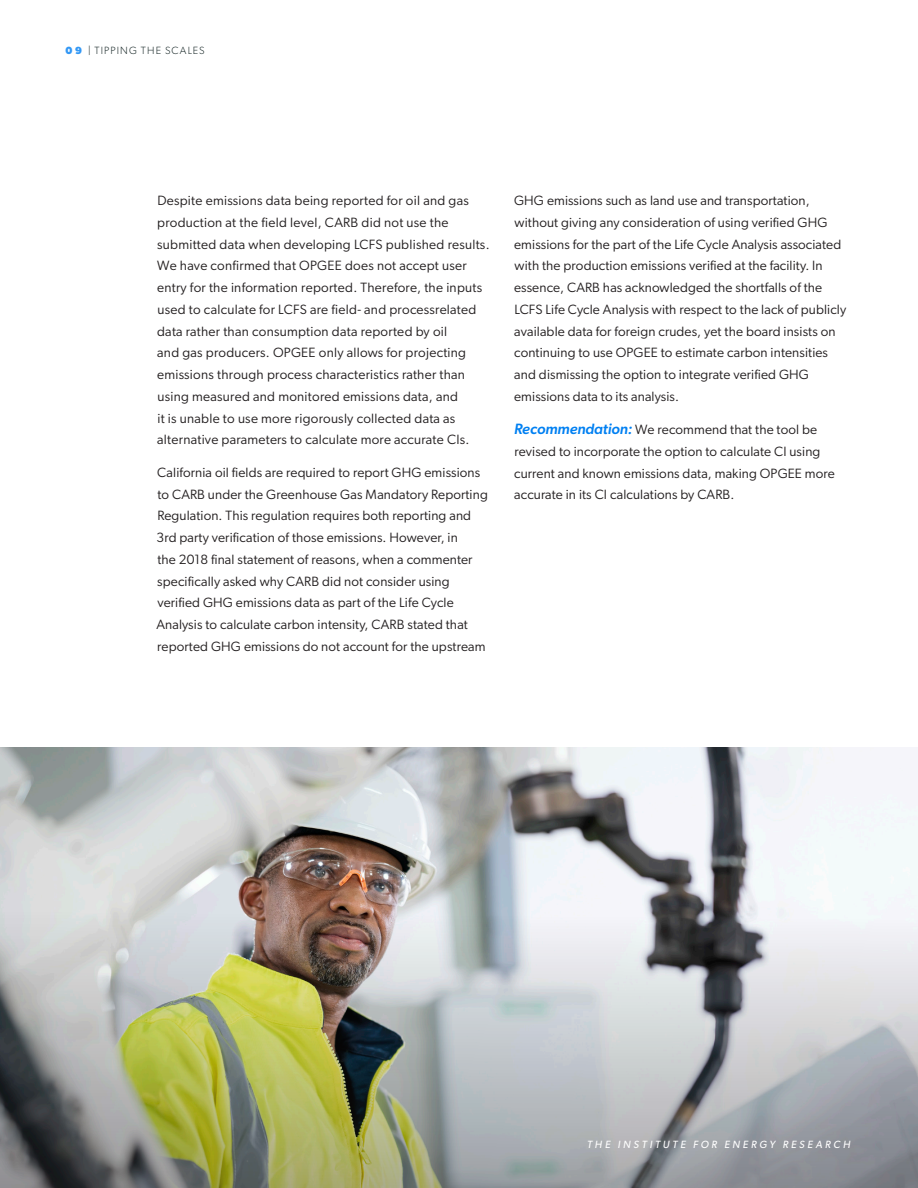
<style>
.page{position:relative;width:918px;height:1188px;background:#fff}
.page>*{position:absolute;margin:0;border:0;box-sizing:border-box;transform-origin:0 0}
.Body{font:13.5px/21.8px "Gibson";letter-spacing:.01em;color:#231f20}
.Folio{font:italic 10.5px "Gibson";letter-spacing:.265em;color:#fff}
.t1{font:300 10.5px "Gibson";letter-spacing:.105em;color:#172727}
.s1{font-weight:700;color:#3398f5}
.s2{font-weight:500;font-style:italic;font-size:15px;color:#0080f2}
</style>
<div class="page">
<img style="left:0;top:747px;width:918px;height:441px">
<p class="t1" style="left:65px;top:44px;width:141px"><span class="s1">0 9</span> | TIPPING THE SCALES</p>
<p class="Body" style="left:157px;top:189px;width:334px">Despite emissions data being reported for oil and gas production at the field level, CARB did not use the submitted data when developing LCFS published results.<br>We have confirmed that OPGEE does not accept user entry for the information reported. Therefore, the inputs used to calculate for LCFS are field- and processrelated data rather than consumption data reported by oil<br>and gas producers. OPGEE only allows for projecting emissions through process characteristics rather than using measured and monitored emissions data, and<br>it is unable to use more rigorously collected data as alternative parameters to calculate more accurate CIs.</p>
<p class="Body" style="left:156px;top:461px;width:333px">California oil fields are required to report GHG emissions to CARB under the Greenhouse Gas Mandatory Reporting Regulation. This regulation requires both reporting and 3rd party verification of those emissions. However, in<br>the 2018 final statement of reasons, when a commenter specifically asked why CARB did not consider using verified GHG emissions data as part of the Life Cycle Analysis to calculate carbon intensity, CARB stated that reported GHG emissions do not account for the upstream</p>
<p class="Body" style="left:514px;top:189px;width:334px">GHG emissions such as land use and transportation, without giving any consideration of using verified GHG emissions for the part of the Life Cycle Analysis associated with the production emissions verified at the facility. In essence, CARB has acknowledged the shortfalls of the LCFS Life Cycle Analysis with respect to the lack of publicly available data for foreign crudes, yet the board insists on continuing to use OPGEE to estimate carbon intensities and dismissing the option to integrate verified GHG emissions data to its analysis.</p>
<p class="Body" style="left:514px;top:419px;width:322px"><span class="s2">Recommendation:</span> We recommend that the tool be revised to incorporate the option to calculate CI using current and known emissions data, making OPGEE more accurate in its CI calculations by CARB.</p>
<p class="Folio" style="left:587px;top:1138px;width:265px">THE INSTITUTE FOR ENERGY RESEARCH</p>
</div>
